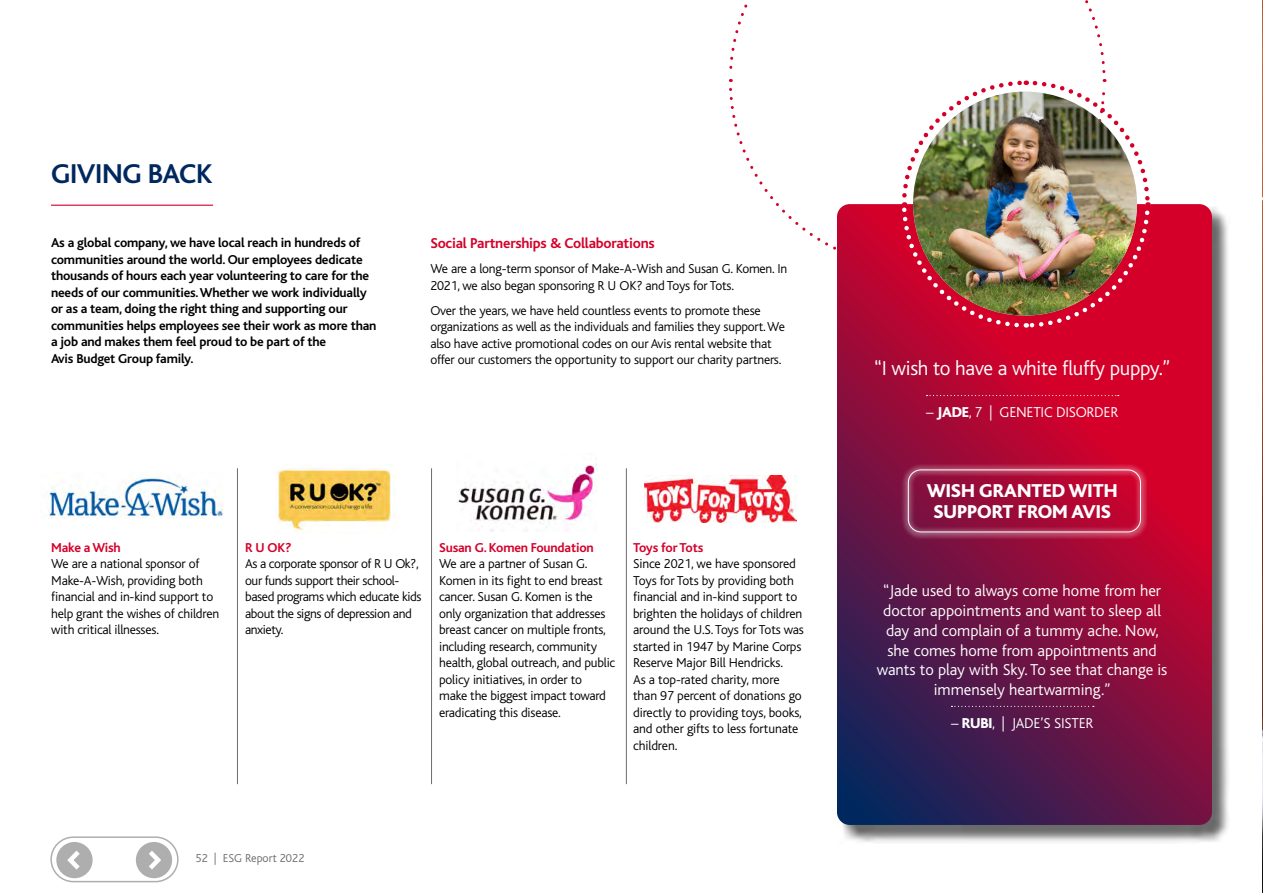
<style>
.page{position:relative;width:1263px;height:893px;background:#fff}
.page>*{position:absolute;margin:0;border:0;box-sizing:border-box;transform-origin:0 0}
.t1{font:700 28.5px "Bliss";letter-spacing:-.015em;color:#00285f}
.t2{font:300 21px "Bliss";letter-spacing:-.015em;color:#fff}
.t3{font:800 19.5px/21px "Bliss";color:#fff;text-align:center}
.t4{font:300 16.5px/19.8px "Bliss";color:#fff;text-align:center}
.t5{font:300 15px "Bliss";letter-spacing:-.015em;color:#fff}
.t6{font:700 15px "Bliss";letter-spacing:-.015em;color:#d4002a}
.t7{font:300 13.5px/16.5px "Bliss";letter-spacing:-.015em;color:#000}
.t8{font:700 13.5px/16.5px "Bliss";letter-spacing:-.015em;color:#000}
.t9{font:700 13.5px "Bliss";letter-spacing:-.015em;color:#d4002a}
.t10{font:300 12px "Bliss";color:#6b6c6b}
.s1{font-weight:800}
</style>
<div class="page">
<div style="left:56px;top:842px;width:37px;height:36px;background:#afaeae;border-radius:50%"></div>
<div style="left:136px;top:842px;width:36px;height:36px;background:#afaeae;border-radius:50%"></div>
<svg style="left:67px;top:851px;width:13px;height:19px"></svg>
<svg style="left:149px;top:851px;width:12px;height:19px"></svg>
<div style="left:50px;top:836px;width:129px;height:46px;border:2px solid #afaeae;border-radius:22px"></div>
<hr style="left:51px;top:205px;width:162px;height:1px;background:#d4002a">
<hr style="left:237px;top:468px;width:1px;height:316px;background:#6b6c6b">
<hr style="left:431px;top:468px;width:1px;height:316px;background:#6b6c6b">
<hr style="left:626px;top:468px;width:1px;height:316px;background:#6b6c6b">
<img style="left:46px;top:475px;width:177px;height:43px">
<img style="left:275px;top:464px;width:120px;height:70px">
<img style="left:457px;top:464px;width:139px;height:67px">
<div style="left:839px;top:207px;width:392px;height:637px;background:#000;opacity:.59"></div>
<svg style="left:837px;top:330px;width:375px;height:495px"></svg>
<svg style="left:926px;top:395px;width:193px;height:1px"></svg>
<svg style="left:951px;top:706px;width:143px;height:1px"></svg>
<div style="left:902px;top:463px;width:245px;height:76px;background:#fff;opacity:.6"></div>
<div style="left:908px;top:469px;width:233px;height:63px;border:1px solid #fff;border-radius:13px"></div>
<img style="left:728px;top:0;width:535px;height:330px">
<img style="left:645px;top:476px;width:152px;height:46px">
<h1 class="t1" style="left:51px;top:159px;width:163px">GIVING BACK</h1>
<p class="t8" style="left:51px;top:235px;width:327px">As a global company, we have local reach in hundreds of communities around the world. Our employees dedicate thousands of hours each year volunteering to care for the needs of our communities. Whether we work individually or as a team, doing the right thing and supporting our communities helps employees see their work as more than a job and makes them feel proud to be part of the<br>Avis Budget Group family.</p>
<p class="t6" style="left:430px;top:236px;width:226px">Social Partnerships &amp; Collaborations</p>
<p class="t7" style="left:430px;top:261px;width:358px">We are a long-term sponsor of Make-A-Wish and Susan G. Komen. In<br>2021, we also began sponsoring R U OK? and Toys for Tots.</p>
<p class="t7" style="left:430px;top:302px;width:356px">Over the years, we have held countless events to promote these organizations as well as the individuals and families they support. We also have active promotional codes on our Avis rental website that offer our customers the opportunity to support our charity partners.</p>
<p class="t9" style="left:51px;top:540px;width:71px">Make a Wish</p>
<p class="t7" style="left:51px;top:556px;width:170px">We are a national sponsor of<br>Make-A-Wish, providing both financial and in-kind support to help grant the wishes of children with critical illnesses.</p>
<p class="t9" style="left:245px;top:540px;width:48px">R U OK?</p>
<p class="t7" style="left:245px;top:556px;width:178px">As a corporate sponsor of R U Ok?, our funds support their school&shy;based programs which educate kids about the signs of depression and anxiety.</p>
<p class="t9" style="left:439px;top:540px;width:156px">Susan G. Komen Foundation</p>
<p class="t7" style="left:439px;top:556px;width:178px">We are a partner of Susan G.<br>Komen in its fight to end breast cancer. Susan G. Komen is the only organization that addresses breast cancer on multiple fronts, including research, community health, global outreach, and public policy initiatives, in order to<br>make the biggest impact toward eradicating this disease.</p>
<p class="t9" style="left:633px;top:540px;width:72px">Toys for Tots</p>
<p class="t7" style="left:633px;top:556px;width:172px">Since 2021, we have sponsored<br>Toys for Tots by providing both financial and in-kind support to brighten the holidays of children around the U.S. Toys for Tots was started in 1947 by Marine Corps<br>Reserve Major Bill Hendricks.<br>As a top-rated charity, more than 97 percent of donations go directly to providing toys, books, and other gifts to less fortunate children.</p>
<p class="t10" style="left:196px;top:851px;width:110px">52 | ESG Report 2022</p>
<h2 class="t2" style="left:874px;top:357px;width:298px">“I wish to have a white fluffy puppy.”</h2>
<p class="t5" style="left:926px;top:405px;width:194px">– <span class="s1">JADE</span>, 7 | GENETIC DISORDER</p>
<h3 class="t3" style="left:927px;top:480px;width:192px">WISH GRANTED WITH<br>SUPPORT FROM AVIS</h3>
<p class="t4" style="left:877px;top:581px;width:292px">“Jade used to always come home from her doctor appointments and want to sleep all day and complain of a tummy ache. Now, she comes home from appointments and wants to play with Sky. To see that change is immensely heartwarming.”</p>
<p class="t5" style="left:951px;top:715px;width:144px">– <span class="s1">RUBI</span>, | JADE’S SISTER</p>
</div>
